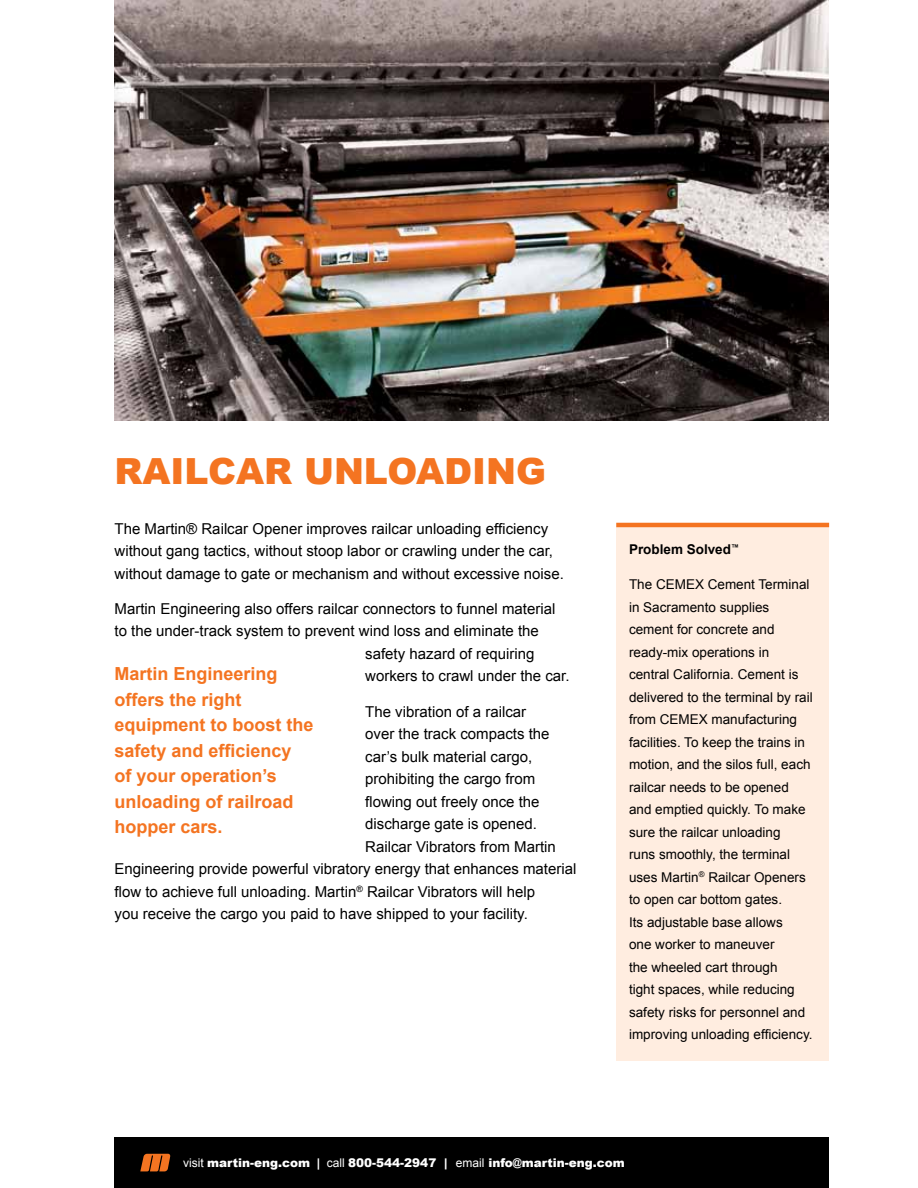
<style>
.page{position:relative;width:918px;height:1188px;background:#fff}
.page>*{position:absolute;margin:0;border:0;box-sizing:border-box;transform-origin:0 0}
.t1{font:900 36px "Arial";color:#f47421}
.t2{font:700 18px/25.5px "Arial";color:#f47421}
.t3{font:15px/22.5px "Arial";color:#000}
.t4{font:13.5px/22.5px "Arial";color:#000}
.t5{font:700 13.5px "Arial";color:#000}
.t6{font:900 12px "Arial";color:#fff}
.s1{font-weight:400}
.s2{font-weight:700}
</style>
<div class="page">
<div style="left:115px;top:1137px;width:714px;height:51px;background:#000"></div>
<svg style="left:140px;top:1154px;width:30px;height:17px"></svg>
<img style="left:115px;top:0;width:714px;height:420px">
<div style="left:616px;top:527px;width:213px;height:534px;background:#ffede0"></div>
<hr style="left:616px;top:523px;width:213px;height:4px;background:#f47421">
<h1 class="t1" style="left:115px;top:445px;width:433px">RailCar Unloading</h1>
<p class="t3" style="left:115px;top:517px;width:451px">The Martin® Railcar Opener improves railcar unloading efficiency without gang tactics, without stoop labor or crawling under the car, without damage to gate or mechanism and without excessive noise.</p>
<p class="t3" style="left:115px;top:598px;width:442px">Martin Engineering also offers railcar connectors to funnel material</p>
<p class="t3" style="left:115px;top:620px;width:426px">to the under-track system to prevent wind loss and eliminate the</p>
<p class="t3" style="left:365px;top:643px;width:171px">safety hazard of requiring</p>
<p class="t3" style="left:365px;top:665px;width:206px">workers to crawl under the car.</p>
<p class="t3" style="left:365px;top:700px;width:163px">The vibration of a railcar</p>
<p class="t3" style="left:365px;top:723px;width:186px">over the track compacts the</p>
<p class="t3" style="left:365px;top:745px;width:168px">car’s bulk material cargo,</p>
<p class="t3" style="left:365px;top:768px;width:172px">prohibiting the cargo from</p>
<p class="t3" style="left:365px;top:790px;width:176px">flowing out freely once the</p>
<p class="t3" style="left:365px;top:813px;width:173px">discharge gate is opened.</p>
<p class="t3" style="left:365px;top:835px;width:192px">Railcar Vibrators from Martin</p>
<p class="t3" style="left:115px;top:858px;width:463px">Engineering provide powerful vibratory energy that enhances material</p>
<p class="t3" style="left:115px;top:880px;width:422px">flow to achieve full unloading. Martin<sup>®</sup> Railcar Vibrators will help</p>
<p class="t3" style="left:115px;top:903px;width:415px">you receive the cargo you paid to have shipped to your facility.</p>
<p class="t2" style="left:115px;top:662px;width:201px">Martin Engineering offers the right equipment to boost the safety and efficiency<br>of your operation’s unloading of railroad hopper cars.</p>
<p class="t5" style="left:629px;top:540px;width:111px">Problem Solved<sup>™</sup></p>
<p class="t4" style="left:629px;top:573px;width:185px">The CEMEX Cement Terminal in Sacramento supplies cement for concrete and ready-mix operations in central California. Cement is delivered to the terminal by rail from CE MEX manufacturing facilities. To keep the trains in motion, and the silos full, each railcar needs to be opened and emptied quickly. To make sure the railcar unloading<br>runs smoothly, the terminal uses Martin<sup>®</sup> Railcar Openers to open car bottom gates.<br>I ts adjustable base allows<br>one worker to maneuver<br>the wheeled cart through<br>tight spaces, while reducing safety risks for personnel and improving unloading efficiency.</p>
<p class="t6" style="left:183px;top:1154px;width:443px"><span class="s1">visit</span> martin-eng.com <span class="s2">|</span> <span class="s1">call</span> 800-544-2947 | <span class="s1">email</span> info@martin-eng.com</p>
</div>
